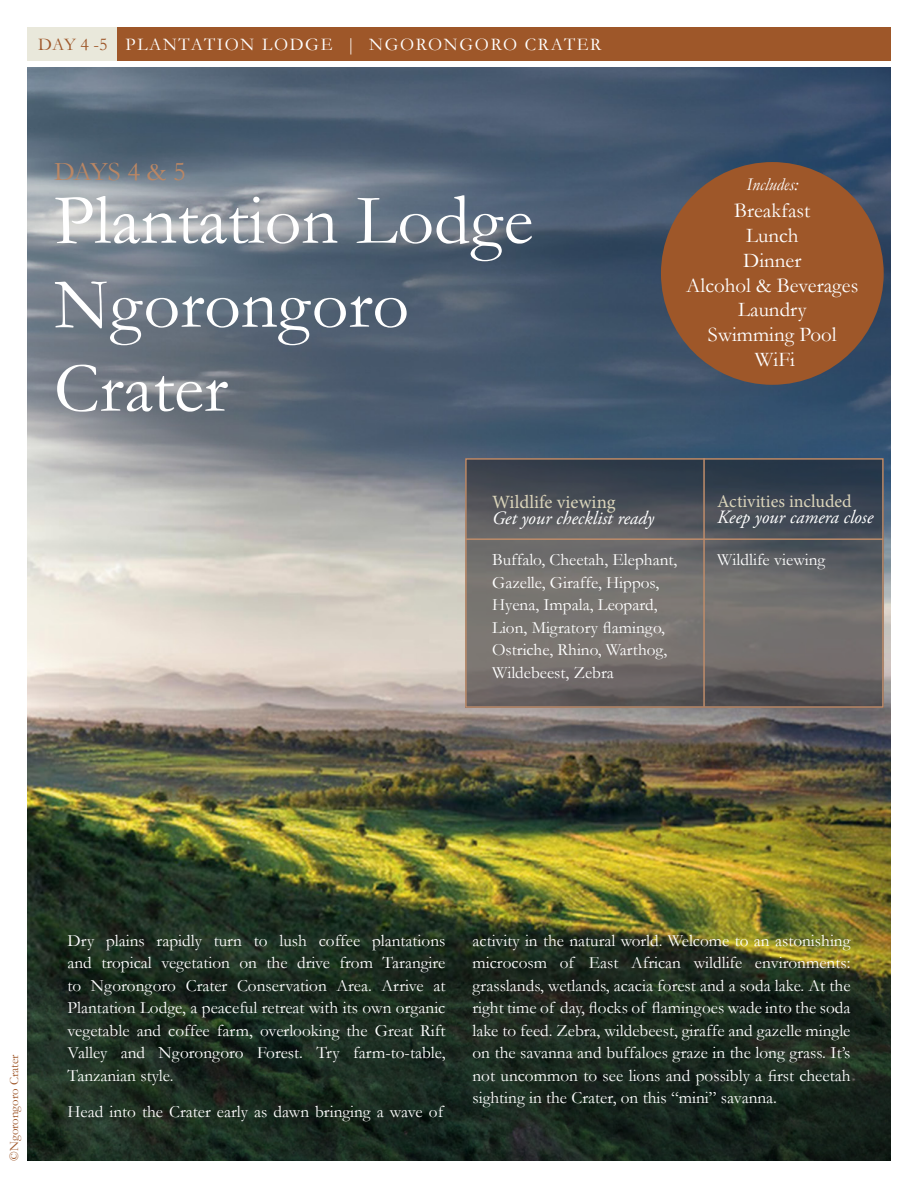
<style>
.page{position:relative;width:918px;height:1188px;background:#fff}
.page>*{position:absolute;margin:0;border:0;box-sizing:border-box;transform-origin:0 0}
.t1{font:72px "Garamond";color:#fff}
.t2{font:27px "Garamond";color:#bb8764}
.body{font:21px "Garamond";color:#fff}
.t3{font:italic 18.75px "Adobe Garamond Pro";color:#fff}
.body-2{font:18.75px "Minion Pro";color:#dad4ba}
.t4{font:18px "Garamond";letter-spacing:.09em;color:#fff}
.t5{font:18px "Minion Pro";color:#dad4ba}
.body-3{font:italic 18px "Garamond";color:#fff}
.body-4{font:17.25px/22.5px "Garamond";color:#fff;text-align:justify}
.Flight_info{font:12.75px "Garamond";color:#9e5729}
.s1{color:#9e5729}
</style>
<div class="page">
<div style="left:27px;top:27px;width:864px;height:34px;background:#9e5729"></div>
<div style="left:27px;top:27px;width:90px;height:34px;background:#e9e8db"></div>
<img style="left:27px;top:68px;width:864px;height:1093px">
<svg style="left:468px;top:461px;width:413px;height:244px;background:#606063"></svg>
<div style="left:465px;top:458px;width:419px;height:250px;border:2px solid #be8c6a"></div>
<hr style="left:465px;top:538px;width:418px;height:2px;background:#be8c6a">
<hr style="left:703px;top:458px;width:2px;height:249px;background:#be8c6a">
<div style="left:661px;top:162px;width:223px;height:223px;background:#9e5729;border-radius:50%"></div>
<p class="t4" style="left:38px;top:32px;width:565px"><span class="s1">DAY 4 -5</span> PLANTATION LODGE | NGORONGORO CRATER</p>
<p class="t2" style="left:54px;top:153px;width:133px">DAYS 4 &amp; 5</p>
<p class="t1" style="left:54px;top:172px;width:481px">Plantation Lodge</p>
<p class="t1" style="left:54px;top:256px;width:357px">Ngorongoro</p>
<p class="t1" style="left:54px;top:340px;width:175px">Crater</p>
<p class="body-3" style="left:746px;top:172px;width:53px">Includes:</p>
<p class="body" style="left:734px;top:197px;width:78px">Breakfast</p>
<p class="body" style="left:746px;top:221px;width:54px">Lunch</p>
<p class="body" style="left:743px;top:246px;width:60px">Dinner</p>
<p class="body" style="left:686px;top:271px;width:174px">Alcohol &amp; Beverages</p>
<p class="body" style="left:738px;top:296px;width:70px">Laundry</p>
<p class="body" style="left:708px;top:320px;width:130px">Swimming Pool</p>
<p class="body" style="left:755px;top:345px;width:42px">WiFi</p>
<p class="body-2" style="left:492px;top:489px;width:125px">Wildlife viewing</p>
<p class="t3" style="left:492px;top:507px;width:163px">Get your checklist ready</p>
<p class="body-4" style="left:492px;top:548px;width:187px;text-align:left">Buffalo, Cheetah, Elephant,<br>Gazelle, Giraffe, Hippos,<br>Hyena, Impala, Leopard,<br>Lion, Migratory flamingo,<br>Ostriche, Rhino, Warthog,<br>Wildebeest, Zebra</p>
<p class="t5" style="left:717px;top:489px;width:136px">Activities included</p>
<p class="t3" style="left:717px;top:506px;width:158px">Keep your camera close</p>
<p class="body-4" style="left:717px;top:548px;width:109px">Wildlife viewing</p>
<p class="Flight_info" style="left:5px;top:1161px;width:108px;rotate:-90deg">©Ngorongoro Crater</p>
<p class="body-4" style="left:68px;top:929px;width:380px">Dry plains rapidly turn to lush coffee plantations and tropical vegetation on the drive from Tarangire to Ngorongoro Crater Conservation Area. Arrive at Plantation Lodge, a peaceful retreat with its own organic vegetable and coffee farm, overlooking the Great Rift Valley and Ngorongoro Forest. Try farm-to-table, Tanzanian style.</p>
<p class="body-4" style="left:68px;top:1100px;width:377px">Head into the Crater early as dawn bringing a wave of</p>
<p class="body-4" style="left:472px;top:929px;width:380px">activity in the natural world. Welcome to an astonishing microcosm of East African wildlife environments: grasslands, wetlands, acacia forest and a soda lake. At the right time of day, flocks of flamingoes wade into the soda lake to feed. Zebra, wildebeest, giraffe and gazelle mingle on the savanna and buffaloes graze in the long grass. It’s not uncommon to see lions and possibly a first cheetah sighting in the Crater, on this “mini” savanna.</p>
</div>
